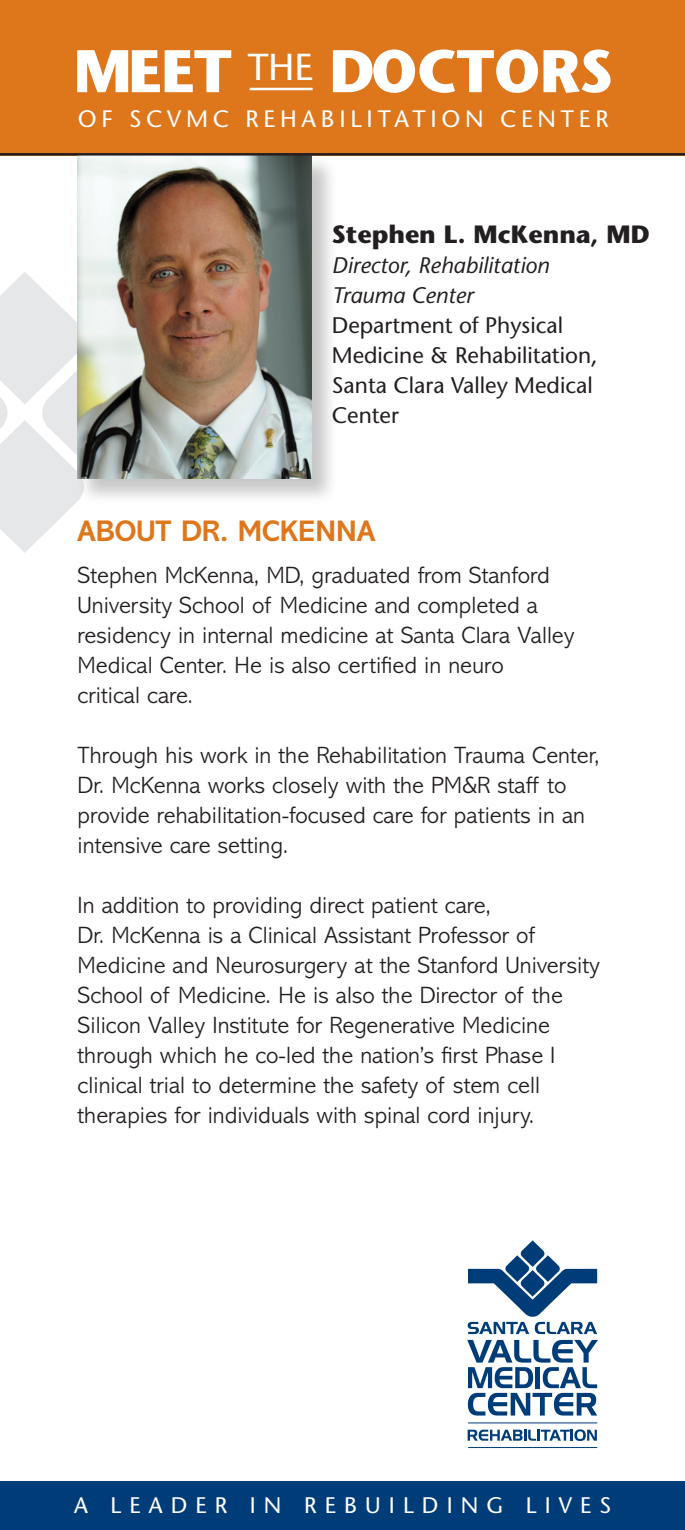
<style>
.page{position:relative;width:685px;height:1530px;background:#fff}
.page>*{position:absolute;margin:0;border:0;box-sizing:border-box;transform-origin:0 0}
.t1{font:700 60px "Stone Sans";letter-spacing:-.01em;color:#fff}
.t2{font:700 30px "Abadi";color:#de761b}
.t3{font:700 25px "Stone Sans";color:#231f20}
.t4{font:300 23.75px/30px "Abadi";color:#231f20}
.t5{font:23.75px "Stone Sans";letter-spacing:.2em;color:#fff}
.t6{font:22.5px/30px "Stone Sans";color:#231f20}
.t7{font:italic 22.5px/30px "Stone Sans";color:#231f20}
.t8{font:22.5px "Stone Sans";letter-spacing:.36em;color:#fff}
</style>
<div class="page">
<div style="left:0;top:0;width:684px;height:155px;background:#de761b"></div>
<svg style="left:0;top:272px;width:76px;height:281px"></svg>
<div style="left:0;top:1481px;width:684px;height:49px;background:#003d78"></div>
<hr style="left:467px;top:1422px;width:129px;height:1px;background:#003d78">
<hr style="left:467px;top:1447px;width:129px;height:1px;background:#003d78">
<svg style="left:467px;top:1429px;width:129px;height:12px"></svg>
<svg style="left:467px;top:1240px;width:129px;height:94px"></svg>
<svg style="left:467px;top:1340px;width:130px;height:76px"></svg>
<div style="left:76px;top:154px;width:262px;height:351px;background:#231f20;opacity:.25"></div>
<img style="left:77px;top:156px;width:234px;height:323px">
<hr style="left:249px;top:88px;width:63px;height:2px;background:#fff">
<hr style="left:0;top:153px;width:684px;height:3px;background:#231f20">
<p class="t1" style="left:73px;top:33px;width:535px">Meet <sup>the</sup> Doctors</p>
<p class="t5" style="left:78px;top:104px;width:527px">of SCVMC Reha bil itation Center</p>
<p class="t3" style="left:331px;top:218px;width:319px">Stephen L. McKenna, MD</p>
<p class="t7" style="left:331px;top:250px;width:219px">Director, Rehabilitation<br>Trauma Center</p>
<p class="t6" style="left:331px;top:310px;width:267px">Department of Physical<br>Medicine &amp; Rehabilitation,</p>
<p class="t6" style="left:331px;top:370px;width:262px">Santa Clara Valley Medical<br>Center</p>
<p class="t2" style="left:78px;top:514px;width:299px">ABOUT DR. MCKENNA</p>
<p class="t4" style="left:78px;top:560px;width:498px">Stephen McKenna, MD, graduated from Stanford University School of Medicine and completed a residency in internal medicine at Santa Clara Valley Medical Center. He is also certified in neuro<br>critical care.</p>
<p class="t4" style="left:78px;top:740px;width:523px">Through his work in the Rehabilitation Trauma Center, Dr. McKenna works closely with the PM&amp;R staff to provide rehabilitation-focused care for patients in an intensive care setting.</p>
<p class="t4" style="left:78px;top:890px;width:523px">In addition to providing direct patient care,<br>Dr. McKenna is a Clinical Assistant Professor of Medicine and Neurosurgery at the Stanford University School of Medicine. He is also the Director of the Silicon Valley Institute for Regenerative Medicine through which he co-led the nation’s first Phase I</p>
<p class="t4" style="left:78px;top:1070px;width:463px">clinical trial to determine the safety of stem cell therapies for individuals with spinal cord injury.</p>
<p class="t8" style="left:74px;top:1491px;width:535px">A Lead er in Rebuild ing Lives</p>
</div>
